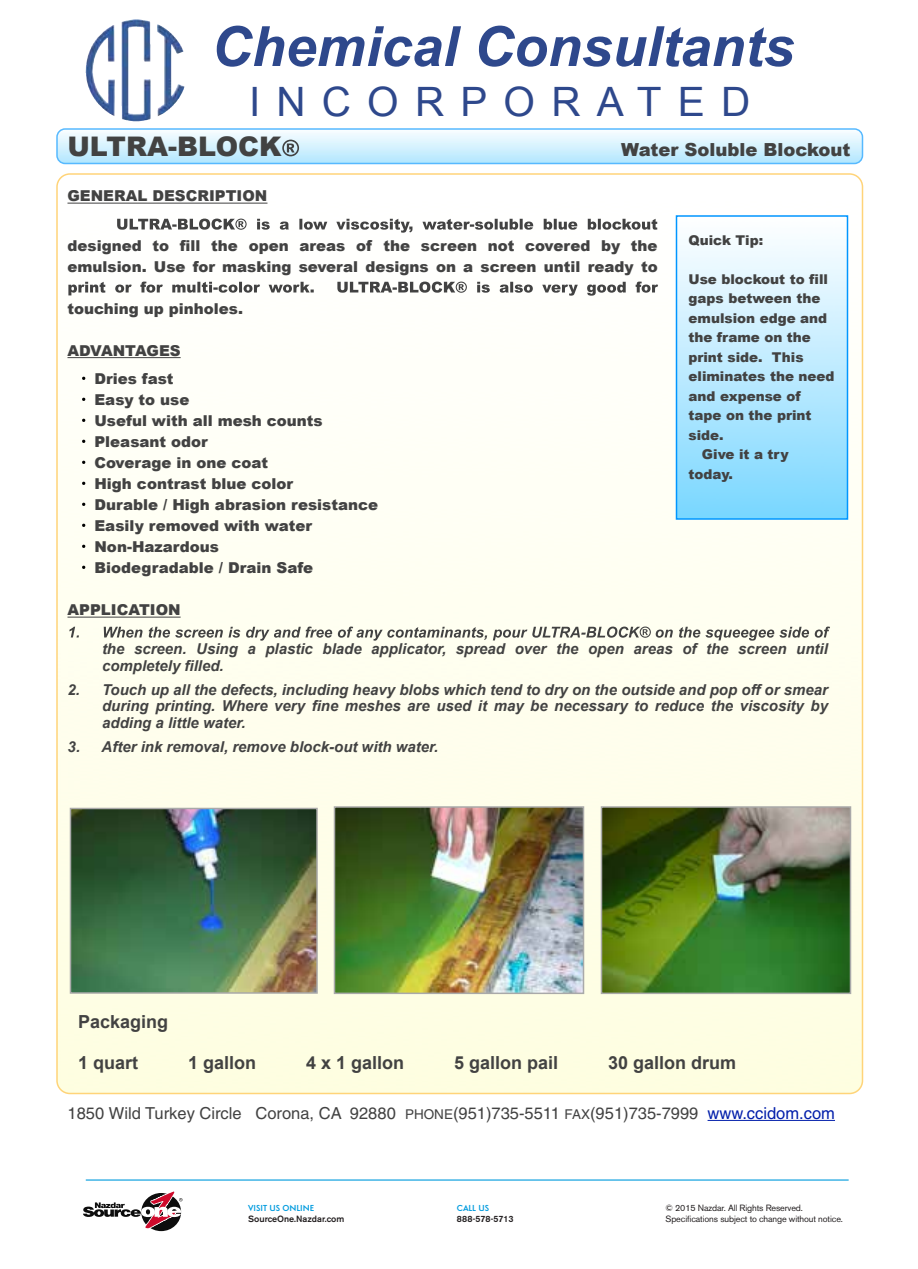
<style>
.page{position:relative;width:918px;height:1269px;background:#fff}
.page>*{position:absolute;margin:0;border:0;box-sizing:border-box;transform-origin:0 0}
.t1{font:italic 700 55.5px "Arial";color:#2e488c}
.t2{font:40.5px "Arial";letter-spacing:.4em;color:#2e488c}
.t3{font:900 27px "Arial";color:#424242}
.t4{font:700 18px "Arial";color:#424242}
.t5{font:900 18px "Arial";color:#424242}
.t6{font:16.5px "Helvetica";color:#424242}
.t7{font:900 15px/21px "Arial";color:#424242}
.t8{font:italic 700 15px/16.5px "Arial";color:#424242}
.t9{font:900 13.5px "Arial";color:#424242}
.t10{font:9px/10.8px "Akzidenz Grotesk BE";letter-spacing:-.015em;color:#231f20}
.t11{font:500 9px "Akzidenz Grotesk BE";color:#231f20}
.t12{font:600 9px "Simplo";color:#009bde}
.t13{font:500 9px "Akzidenz Grotesk BE";letter-spacing:-.02em;color:#231f20}
.s1{font-size:13.5px}
.s2{color:#021eaa}
</style>
<div class="page">
<img style="left:59px;top:131px;width:801px;height:33px">
<div style="left:56px;top:128px;width:807px;height:36px;border:2px solid #0096ff;border-radius:8px"></div>
<svg style="left:282px;top:140px;width:17px;height:16px"></svg>
<hr style="left:708px;top:1120px;width:127px;height:1px;background:#021eaa">
<hr style="left:68px;top:203px;width:199px;height:1px;background:#424242">
<svg style="left:117px;top:219px;width:540px;height:14px"></svg>
<svg style="left:68px;top:282px;width:590px;height:14px"></svg>
<hr style="left:68px;top:357px;width:113px;height:1px;background:#424242">
<hr style="left:68px;top:617px;width:113px;height:1px;background:#424242">
<svg style="left:69px;top:627px;width:761px;height:14px"></svg>
<img style="left:121px;top:20px;width:63px;height:102px">
<img style="left:337px;top:809px;width:244px;height:182px">
<div style="left:334px;top:806px;width:250px;height:188px;border:2px solid #a9a9a9"></div>
<img style="left:604px;top:809px;width:244px;height:182px">
<div style="left:601px;top:806px;width:250px;height:188px;border:2px solid #a9a9a9"></div>
<img style="left:73px;top:811px;width:242px;height:180px">
<div style="left:70px;top:808px;width:248px;height:186px;border:2px solid #a9a9a9"></div>
<div style="left:676px;top:215px;width:172px;height:305px;border:2px solid #0096ff"></div>
<hr style="left:86px;top:1179px;width:763px;height:2px;background:#009bde">
<svg style="left:83px;top:1191px;width:100px;height:41px"></svg>
<h1 class="t1" style="left:212px;top:10px;width:584px">Chemical Consultants</h1>
<h2 class="t2" style="left:249px;top:75px;width:503px">INCORPORATED</h2>
<h3 class="t3" style="left:68px;top:127px;width:216px">ULTRA-BLOCK</h3>
<p class="t5" style="left:621px;top:137px;width:231px">Water Soluble Blockout</p>
<p class="t7" style="left:68px;top:185px;width:201px">GENERAL DESCRIPTION</p>
<p class="t7" style="left:68px;top:234px;width:592px">designed to fill the open areas of the screen not covered by the emulsion. Use for masking several designs on a screen until ready to</p>
<p class="t7" style="left:68px;top:297px;width:177px">touching up pinholes.</p>
<p class="t7" style="left:94px;top:335px;width:88px;line-height:28.5px;text-indent:-27px">ADVANTAGES<br>Dries fast</p>
<p class="t7" style="left:94px;top:389px;width:285px">Easy to use<br>Useful with all mesh counts<br>Pleasant odor<br>Coverage in one coat<br>High contrast blue color<br>Durable / High abrasion resistance<br>Easily removed with water<br>Non-Hazardous<br>Biodegradable / Drain Safe</p>
<p class="t7" style="left:68px;top:599px;width:115px">APPLICATION</p>
<p class="t8" style="left:102px;top:641px;width:727px">the screen. Using a plastic blade applicator, spread over the open areas of the screen until completely filled.</p>
<p class="t8" style="left:102px;top:681px;width:727px;text-align:justify;text-indent:-35px">2. Touch up all the defects, including heavy blobs which tend to dry on the outside and pop off or smear during printing. Where very fine meshes are used it may be necessary to reduce the viscosity by adding a little water.</p>
<p class="t8" style="left:68px;top:738px;width:372px">3. After ink removal, remove block-out with water.</p>
<p class="t9" style="left:688px;top:230px;width:76px">Quick Tip:</p>
<p class="t9" style="left:688px;top:269px;width:141px">Use blockout to fill</p>
<p class="t9" style="left:688px;top:288px;width:133px">gaps between the</p>
<p class="t9" style="left:688px;top:308px;width:140px">emulsion edge and</p>
<p class="t9" style="left:688px;top:327px;width:124px">the frame on the</p>
<p class="t9" style="left:688px;top:347px;width:117px">print side. This</p>
<p class="t9" style="left:688px;top:366px;width:148px">eliminates the need</p>
<p class="t9" style="left:688px;top:386px;width:114px">and expense of</p>
<p class="t9" style="left:688px;top:405px;width:125px">tape on the print</p>
<p class="t9" style="left:688px;top:425px;width:37px">side.</p>
<p class="t9" style="left:702px;top:444px;width:88px">Give it a try</p>
<p class="t9" style="left:688px;top:464px;width:46px">today.</p>
<p class="t4" style="left:78px;top:1009px;width:92px">Packaging</p>
<p class="t4" style="left:78px;top:1051px;width:62px">1 quart</p>
<p class="t4" style="left:188px;top:1051px;width:70px">1 gallon</p>
<p class="t4" style="left:306px;top:1051px;width:100px">4 x 1 gallon</p>
<p class="t4" style="left:454px;top:1051px;width:106px">5 gallon pail</p>
<p class="t4" style="left:608px;top:1051px;width:130px">30 gallon drum</p>
<p class="t6" style="left:68px;top:1104px;width:769px">1850 Wild Turkey Circle Corona, CA 92880 <span class="s1">PHONE</span>(951)735-5511 <span class="s1">FAX</span>(951)735-7999 <span class="s2">www.ccidom.com</span></p>
<p class="t12" style="left:248px;top:1203px;width:68px">VISIT US ONLINE</p>
<p class="t11" style="left:248px;top:1213px;width:98px">SourceOne.Nazdar.com</p>
<p class="t12" style="left:457px;top:1203px;width:34px">CALL US</p>
<p class="t13" style="left:457px;top:1213px;width:58px">888-578-5713</p>
<p class="t10" style="left:665px;top:1202px;width:179px">© 2015 Nazdar. All Rights Reserved.<br>Specifications subject to change without notice.</p>
</div>
